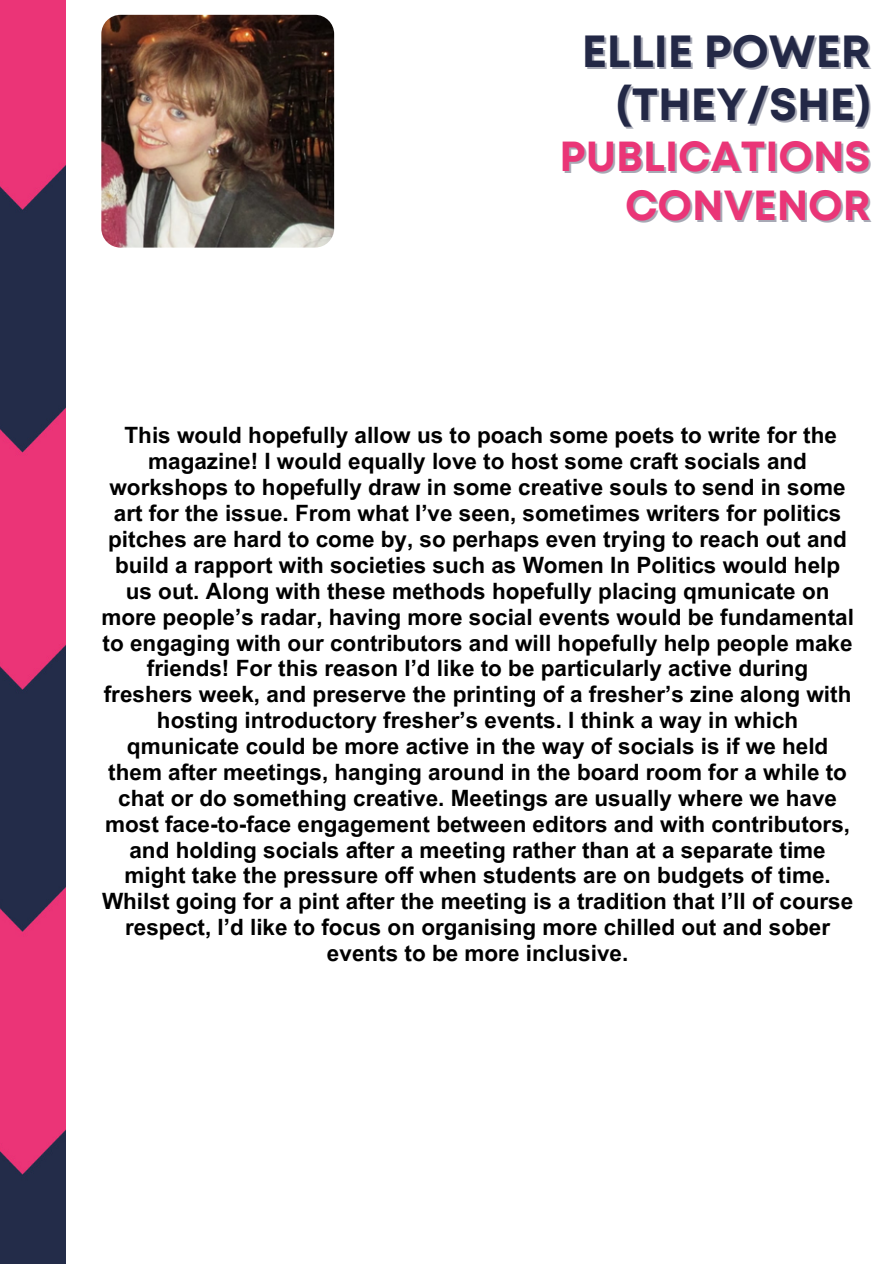
<style>
.page{position:relative;width:893px;height:1264px;background:#fff}
.page>*{position:absolute;margin:0;border:0;box-sizing:border-box;transform-origin:0 0}
.t1{font:700 45px/52.8px "Mont";color:#232846;text-align:right}
.t2{font:700 42px/49.5px "Mont";color:#ea3577;text-align:right}
.t3{font:700 22.5px/25.8px "Arial MT Pro";color:#000;text-align:center}
</style>
<div class="page">
<img style="left:0;top:0;width:65px;height:1263px">
<img style="left:101px;top:15px;width:233px;height:232px;border-radius:19px">
<p class="t1" style="left:581px;top:28px;width:290px">ELLIE POWER (THEY/SHE)</p>
<h2 class="t2" style="left:559px;top:134px;width:312px">PUBLICATIONS<br>CONVENOR</h2>
<h1 class="t3" style="left:101px;top:425px;width:754px">This would hopefully allow us to poach some poets to write for the magazine! I would equally love to host some craft socials and workshops to hopefully draw in some creative souls to send in some art for the issue. From what I’ve seen, sometimes writers for politics pitches are hard to come by, so perhaps even trying to reach out and build a rapport with societies such as Women In Politics would help us out. Along with these methods hopefully placing qmunicate on more people’s radar, having more social events would be fundamental to engaging with our contributors and will hopefully help people make friends! For this reason I’d like to be particularly active during freshers week, and preserve the printing of a fresher’s zine along with hosting introductory fresher’s events. I think a way in which qmunicate could be more active in the way of socials is if we held them after meetings, hanging around in the board room for a while to chat or do something creative. Meetings are usually where we have most face-to-face engagement between editors and with contributors, and holding socials after a meeting rather than at a separate time might take the pressure off when students are on budgets of time.<br>Whilst going for a pint after the meeting is a tradition that I’ll of course respect, I’d like to focus on organising more chilled out and sober events to be more inclusive.</h1>
</div>
